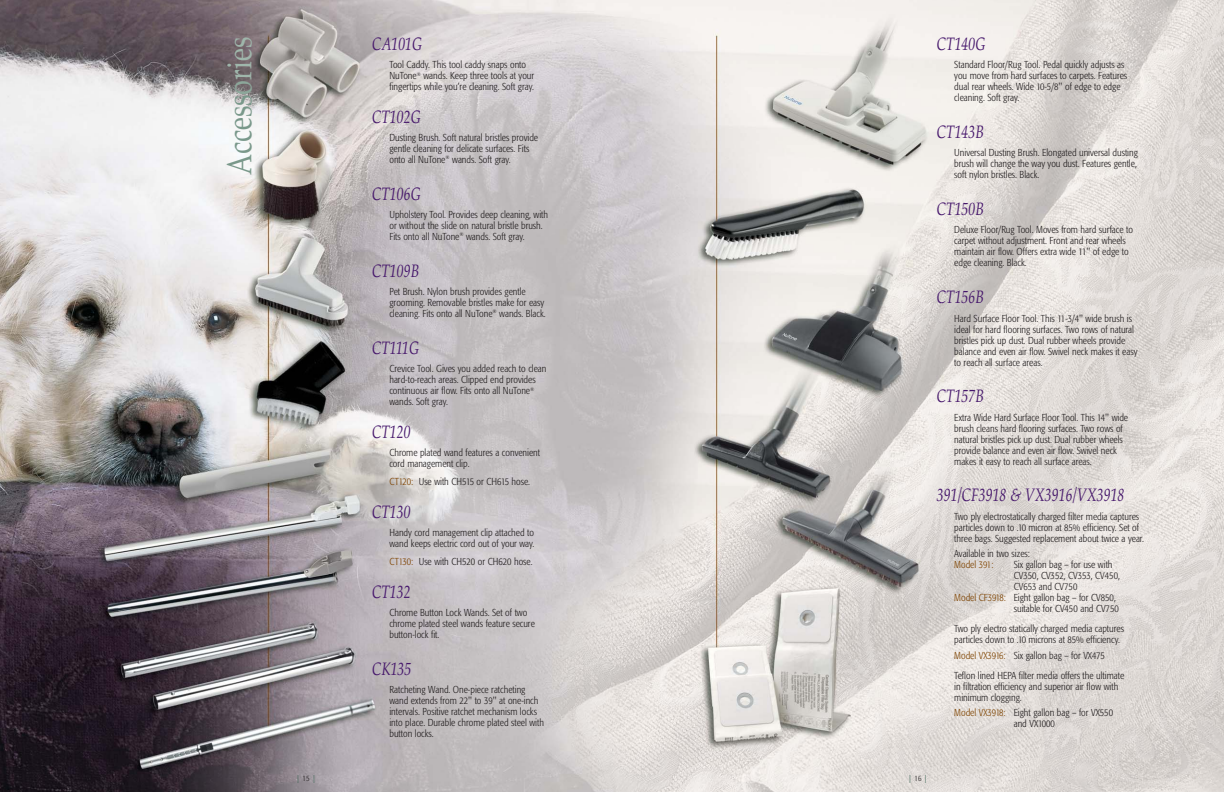
<style>
.page{position:relative;width:1224px;height:792px;background:#fff}
.page>*{position:absolute;margin:0;border:0;box-sizing:border-box;transform-origin:0 0}
.t1{font:35px "Palatino";color:#79988a;scale:.77 1}
.t2{font:italic 18px "Palatino";color:#45166b;scale:.77 1}
.t3{font:300 condensed 10px/11px "Formata";color:#231f20}
.t4{font:300 condensed 10px "Formata";color:#7e4300}
.t5{font:300 condensed 8px "Formata";color:#386351}
.s1{color:#8ca79a}
.s2{color:#9fb6ab}
.s3{color:#7e4300}
.s4{color:#231f20}
</style>
<div class="page">
<img style="left:0;top:0;width:1224px;height:792px">
<h1 class="t1" style="left:226px;top:175px;width:181px;rotate:-90deg">Access<span class="s1">o</span><span class="s2">ries</span></h1>
<h2 class="t2" style="left:937px;top:37px;width:64px">CT140G</h2>
<h2 class="t2" style="left:372px;top:37px;width:66px">CA101G</h2>
<p class="t3" style="left:389px;top:60px;width:146px">Tool Caddy. This tool caddy snaps onto<br>NuTone<sup>®</sup> wands. Keep three tools at your fingertips while you’re cleaning. Soft gray.</p>
<h2 class="t2" style="left:372px;top:110px;width:65px">CT102G</h2>
<p class="t3" style="left:389px;top:133px;width:150px">Dusting Brush. Soft natural bristles provide gentle cleaning for delicate surfaces. Fits onto all NuTone<sup>®</sup> wands. Soft gray.</p>
<h2 class="t2" style="left:372px;top:187px;width:65px">CT106G</h2>
<p class="t3" style="left:389px;top:210px;width:160px">Upholstery Tool. Provides deep cleaning, with or without the slide on natural bristle brush.<br>Fits onto all NuTone<sup>®</sup> wands. Soft gray.</p>
<h2 class="t2" style="left:372px;top:264px;width:63px">CT109B</h2>
<p class="t3" style="left:389px;top:287px;width:158px">Pet Brush. Nylon brush provides gentle grooming. Removable bristles make for easy cleaning. Fits onto all NuTone<sup>®</sup> wands. Black.</p>
<h2 class="t2" style="left:372px;top:341px;width:63px">CT111G</h2>
<p class="t3" style="left:389px;top:364px;width:158px">Crevice Tool. Gives you added reach to clean hard-to-reach areas. Clipped end provides continuous air flow. Fits onto all NuTone<sup>® </sup>wands. Soft gray.</p>
<h2 class="t2" style="left:372px;top:425px;width:52px">CT120</h2>
<p class="t3" style="left:389px;top:448px;width:152px">Chrome plated wand features a convenient cord management clip.</p>
<p class="t3" style="left:389px;top:477px;width:142px"><span class="s3">CT120:</span> Use with CH515 or CH615 hose.</p>
<h2 class="t2" style="left:372px;top:505px;width:52px">CT130</h2>
<p class="t3" style="left:389px;top:528px;width:147px">Handy cord management clip attached to wand keeps electric cord out of your way.</p>
<p class="t3" style="left:389px;top:557px;width:145px"><span class="s3">CT130:</span> Use with CH520 or CH620 hose.</p>
<h2 class="t2" style="left:372px;top:585px;width:52px">CT132</h2>
<p class="t3" style="left:389px;top:608px;width:147px">Chrome Button Lock Wands. Set of two chrome plated steel wands feature secure button-lock fit.</p>
<h2 class="t2" style="left:372px;top:662px;width:53px">CK135</h2>
<p class="t3" style="left:389px;top:685px;width:156px">Ratcheting Wand. One-piece ratcheting wand extends from 22" to 39" at one-inch intervals. Positive ratchet mechanism locks into place. Durable chrome plated steel with button locks.</p>
<p class="t3" style="left:954px;top:60px;width:175px">Standard Floor/Rug Tool. Pedal quickly adjusts as you move from hard surfaces to carpets. Features dual rear wheels. Wide 10-5/8" of edge to edge cleaning. Soft gray.</p>
<h2 class="t2" style="left:937px;top:125px;width:63px">CT143B</h2>
<p class="t3" style="left:954px;top:148px;width:185px;text-align:justify">Universal Dusting Brush. Elongated universal dusting brush will change the way you dust. Features gentle, soft nylon bristles. Black.</p>
<h2 class="t2" style="left:937px;top:202px;width:63px">CT150B</h2>
<p class="t3" style="left:954px;top:225px;width:180px">Deluxe Floor/Rug Tool. Moves from hard surface to carpet without adjustment. Front and rear wheels maintain air flow. Offers extra wide 11" of edge to edge cleaning. Black.</p>
<h2 class="t2" style="left:937px;top:290px;width:63px">CT156B</h2>
<p class="t3" style="left:954px;top:313px;width:185px">Hard Surface Floor Tool. This 11-3/4" wide brush is ideal for hard flooring surfaces. Two rows of natural bristles pick up dust. Dual rubber wheels provide balance and even air flow. Swivel neck makes it easy to reach all surface areas.</p>
<h2 class="t2" style="left:937px;top:389px;width:63px">CT157B</h2>
<p class="t3" style="left:954px;top:412px;width:175px">Extra Wide Hard Surface Floor Tool. This 14" wide brush cleans hard flooring surfaces. Two rows of natural bristles pick up dust. Dual rubber wheels provide balance and even air flow. Swivel neck makes it easy to reach all surface areas.</p>
<h2 class="t2" style="left:937px;top:488px;width:245px">391/CF3918 &amp; VX3916/VX3918</h2>
<p class="t3" style="left:954px;top:511px;width:191px">Two ply electrostatically charged filter media captures particles down to .10 micron at 85% efficiency. Set of three bags. Suggested replacement about twice a year.</p>
<p class="t3" style="left:954px;top:549px;width:77px">Available in two sizes:</p>
<p class="t4" style="left:954px;top:560px;width:41px">Model 391:</p>
<p class="t3" style="left:1014px;top:560px;width:100px">Six gallon bag – for use with</p>
<p class="t3" style="left:1014px;top:571px;width:108px">CV350, CV352, CV353, CV450,</p>
<p class="t3" style="left:1014px;top:582px;width:65px">CV653 and CV750</p>
<p class="t3" style="left:954px;top:593px;width:163px"><span class="s3">Model CF3918:</span> Eight gallon bag – for CV850,</p>
<p class="t3" style="left:1014px;top:604px;width:107px">suitable for CV450 and CV750</p>
<p class="t3" style="left:954px;top:624px;width:171px">Two ply electro statically charged media captures particles down to .10 microns at 85% efficiency.</p>
<p class="t3" style="left:954px;top:646px;width:171px;line-height:20px"><span class="s3">Model VX3916:</span> Six gallon bag – for VX475<br>Teflon lined HEPA filter media offers the ultimate</p>
<p class="t3" style="left:954px;top:681px;width:166px">in filtration efficiency and superior air flow with minimum clogging.</p>
<p class="t3" style="left:954px;top:708px;width:160px;text-align:center"><span class="s3">Model VX3918:</span> Eight gallon bag – for VX550 and VX1000</p>
<p class="t5" style="left:297px;top:775px;width:19px">| <span class="s4">15</span> |</p>
<p class="t5" style="left:909px;top:775px;width:19px">| <span class="s4">16</span> |</p>
</div>
